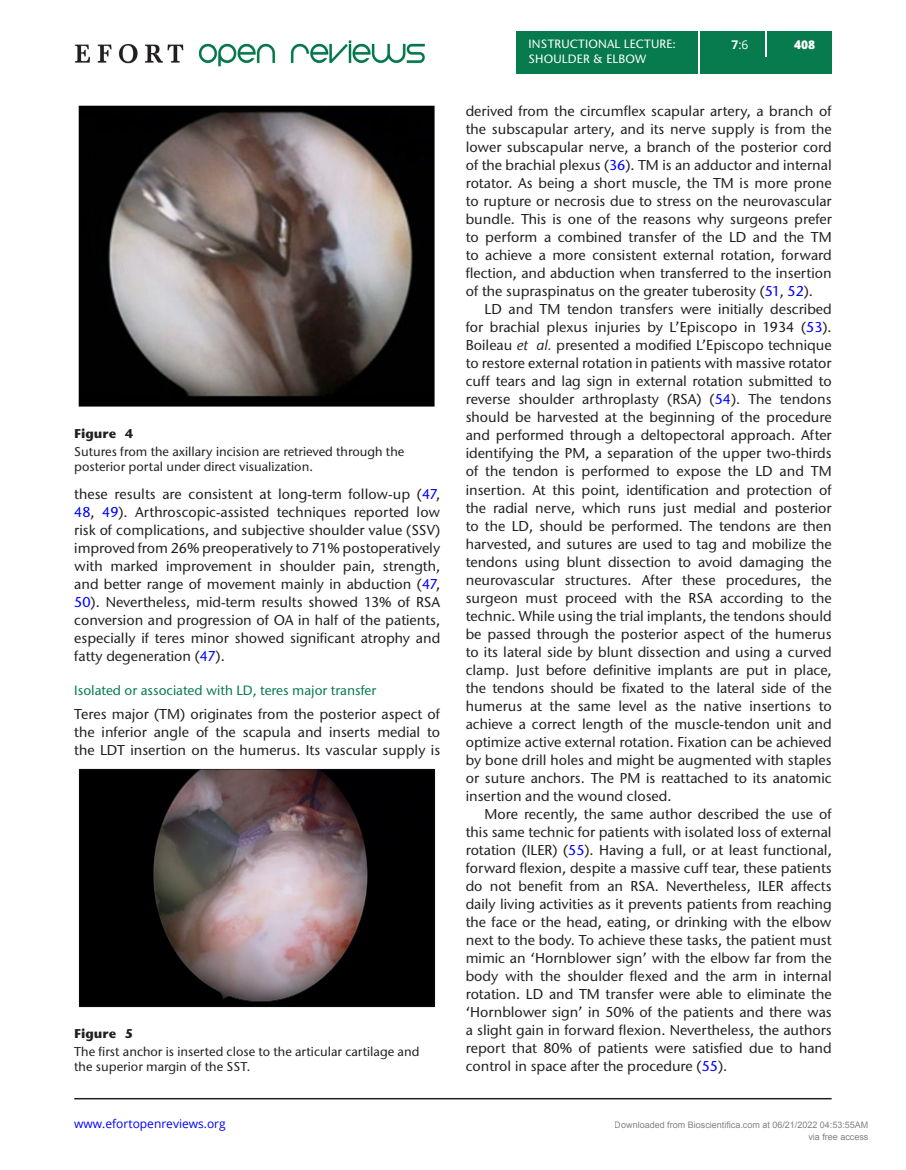
<style>
.page{position:relative;width:906px;height:1170px;background:#fff}
.page>*{position:absolute;margin:0;border:0;box-sizing:border-box;transform-origin:0 0}
.TXI{font:500 14.25px/18px "Stone Sans ITC Std";color:#231f20;text-align:justify}
.TXT{font:500 14.25px/18px "Stone Sans ITC Std";color:#231f20;text-align:justify}
.t1{font:500 13.5px "Stone Sans ITC Std";color:#077a4e}
.FC{font:500 12.75px/15px "Stone Sans ITC Std";color:#231f20}
.FC-2{font:700 12.75px "Stone Sans ITC Std";color:#231f20}
.t2{font:500 12px "Stone Sans ITC Std";letter-spacing:.015em;color:#fff}
.t3{font:12px "Open Sans";color:#00f}
.t4{font:12px "Open Sans";color:#fff}
.t5{font:800 12px "Open Sans";color:#fff}
.t6{font:9px/12px "Arial";color:rgb(0 0 0/.5);text-align:right}
.s1{color:#00f}
.s2{font-weight:700}
.s3{font-style:italic}
</style>
<div class="page">
<hr style="left:74px;top:1097px;width:757px;height:2px;background:#231f20">
<img style="left:74px;top:40px;width:351px;height:26px">
<div style="left:516px;top:31px;width:315px;height:43px;background:#077a4e"></div>
<hr style="left:698px;top:31px;width:2px;height:43px;background:#fff">
<svg style="left:765px;top:31px;width:1px;height:26px"></svg>
<img style="left:79px;top:106px;width:356px;height:301px">
<img style="left:79px;top:768px;width:357px;height:238px">
<p class="FC-2" style="left:74px;top:425px;width:61px">Figure 4</p>
<p class="FC" style="left:74px;top:444px;width:331px">Sutures from the axillary incision are retrieved through the posterior portal under direct visualization.</p>
<p class="TXI" style="left:74px;top:484px;width:367px">these results are consistent at long-term follow-up (<span class="s1">47</span>, <span class="s1">48</span>, <span class="s1">49</span>). Arthroscopic-assisted techniques reported low risk of complications, and subjective shoulder value (SSV) improved from 26% preoperatively to 71% postoperatively with marked improvement in shoulder pain, strength, and better range of movement mainly in abduction (<span class="s1">47</span>, <span class="s1">50</span>). Nevertheless, mid-term results showed 13% of RSA conversion and progression of OA in half of the patients, especially if teres minor showed significant atrophy and fatty degeneration (<span class="s1">47</span>).</p>
<h3 class="t1" style="left:74px;top:682px;width:303px">Isolated or associated with LD, teres major transfer</h3>
<p class="TXT" style="left:74px;top:705px;width:367px">Teres major (TM) originates from the posterior aspect of the inferior angle of the scapula and inserts medial to the LDT insertion on the humerus. Its vascular supply is</p>
<p class="FC-2" style="left:74px;top:1024px;width:61px">Figure 5</p>
<p class="FC" style="left:74px;top:1043px;width:346px">The first anchor is inserted close to the articular cartilage and the superior margin of the SST.</p>
<p class="t3" style="left:74px;top:1115px;width:153px">www.efortopenreviews.org</p>
<p class="t2" style="left:528px;top:37px;width:149px">INSTRUCTIONAL LECTURE:</p>
<p class="t4" style="left:731px;top:36px;width:18px"><span class="s2">7</span>:6</p>
<p class="t2" style="left:528px;top:51px;width:119px">SHOULDER &amp; ELBOW</p>
<p class="t5" style="left:794px;top:35px;width:23px">408</p>
<p class="TXT" style="left:466px;top:102px;width:367px">derived from the circumflex scapular artery, a branch of the subscapular artery, and its nerve supply is from the lower subscapular nerve, a branch of the posterior cord of the brachial plexus (<span class="s1">36</span>). TM is an adductor and internal rotator. As being a short muscle, the TM is more prone to rupture or necrosis due to stress on the neurovascular bundle. This is one of the reasons why surgeons prefer to perform a combined transfer of the LD and the TM to achieve a more consistent external rotation, forward flection, and abduction when transferred to the insertion of the supraspinatus on the greater tuberosity (<span class="s1">51</span>, <span class="s1">52</span>).</p>
<p class="TXI" style="left:466px;top:300px;width:367px;text-indent:19px">LD and TM tendon transfers were initially described for brachial plexus injuries by L’Episcopo in 1934 (<span class="s1">53</span>).<br>Boileau <span class="s3">et al.</span> presented a modified L’Episcopo technique to restore external rotation in patients with massive rotator cuff tears and lag sign in external rotation submitted to reverse shoulder arthroplasty (RSA) (<span class="s1">54</span>). The tendons should be harvested at the beginning of the procedure and performed through a deltopectoral approach. After identifying the PM, a separation of the upper two-thirds of the tendon is performed to expose the LD and TM insertion. At this point, identification and protection of the radial nerve, which runs just medial and posterior to the LD, should be performed. The tendons are then harvested, and sutures are used to tag and mobilize the tendons using blunt dissection to avoid damaging the neurovascular structures. After these procedures, the surgeon must proceed with the RSA according to the technic. While using the trial implants, the tendons should be passed through the posterior aspect of the humerus to its lateral side by blunt dissection and using a curved clamp. Just before definitive implants are put in place, the tendons should be fixated to the lateral side of the humerus at the same level as the native insertions to achieve a correct length of the muscle-tendon unit and optimize active external rotation. Fixation can be achieved by bone drill holes and might be augmented with staples or suture anchors. The PM is reattached to its anatomic insertion and the wound closed.</p>
<p class="TXI" style="left:466px;top:804px;width:367px;text-indent:19px">More recently, the same author described the use of this same technic for patients with isolated loss of external rotation (ILER) (<span class="s1">55</span>). Having a full, or at least functional, forward flexion, despite a massive cuff tear, these patients do not benefit from an RSA. Nevertheless, ILER affects daily living activities as it prevents patients from reaching the face or the head, eating, or drinking with the elbow next to the body. To achieve these tasks, the patient must mimic an ‘Hornblower sign’ with the elbow far from the body with the shoulder flexed and the arm in internal rotation. LD and TM transfer were able to eliminate the ‘Hornblower sign’ in 50% of the patients and there was a slight gain in forward flexion. Nevertheless, the authors report that 80% of patients were satisfied due to hand control in space after the procedure (<span class="s1">55</span>).</p>
<p class="t6" style="left:615px;top:1118px;width:255px">Downloaded from Bioscientifica.com at 06/21/2022 04:53:55AM via free access</p>
</div>
